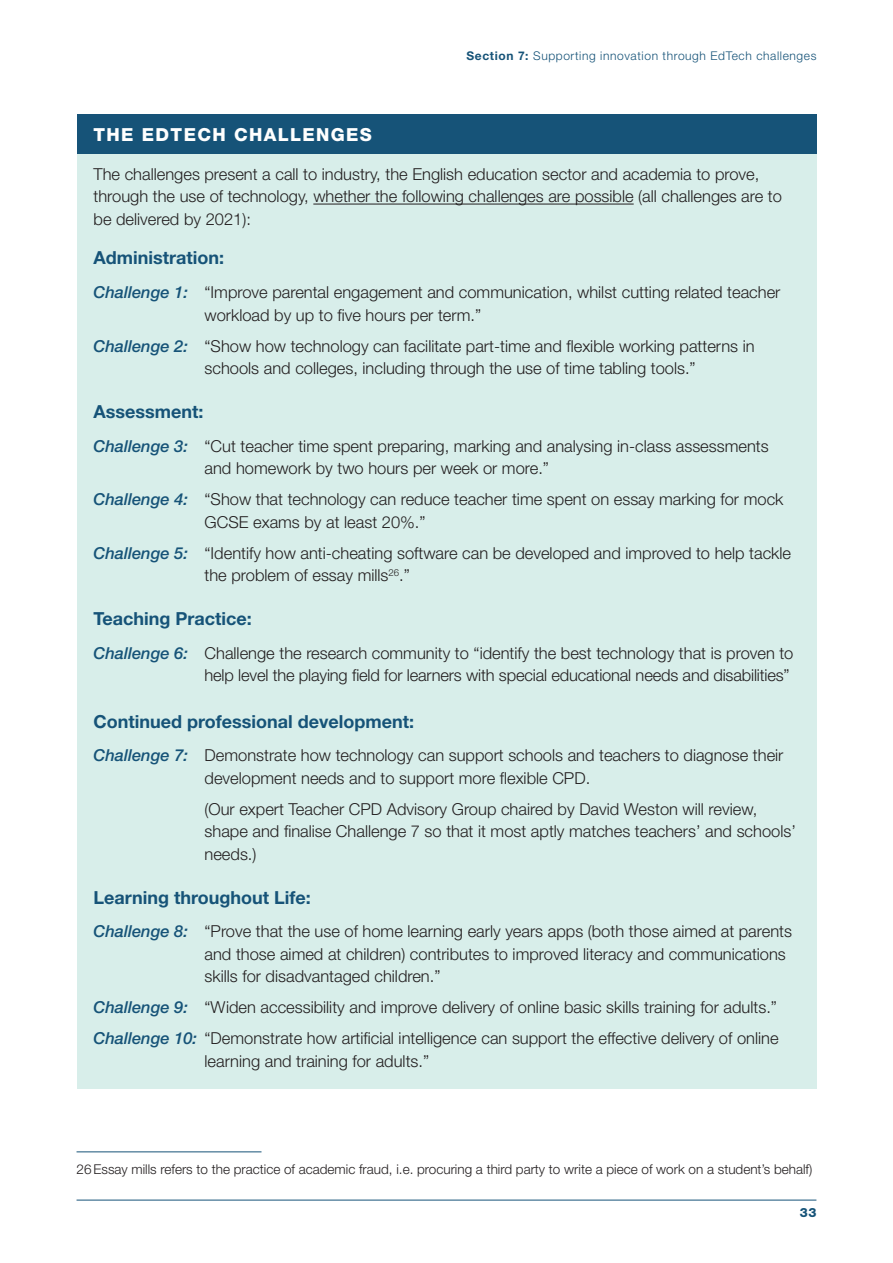
<style>
.page{position:relative;width:893px;height:1263px;background:#fff}
.page>*{position:absolute;margin:0;border:0;box-sizing:border-box;transform-origin:0 0}
.t1{font:700 18px "Helvetica Neue";color:#165378}
.t2{font:800 18px "Helvetica Neue";letter-spacing:.075em;color:#fff}
.t3{font:300 16.5px/22.5px "Helvetica Neue";color:#231f20}
.t4{font:300 13.5px "Helvetica Neue";color:#231f20}
.t5{font:800 12.75px "Helvetica Neue";color:#165378}
.t6{font:300 12px "Helvetica Neue";letter-spacing:.05em;color:#165378}
.s1{font-weight:700}
.s2{font-weight:500;font-style:italic;color:#165378}
</style>
<div class="page">
<div style="left:77px;top:115px;width:739px;height:39px;background:#165378"></div>
<div style="left:77px;top:154px;width:739px;height:934px;background:#d8eeea"></div>
<hr style="left:77px;top:1151px;width:184px;height:1px;background:#165378">
<hr style="left:77px;top:1200px;width:739px;height:1px;background:#165378">
<hr style="left:313px;top:204px;width:321px;height:1px;background:#231f20">
<p class="t6" style="left:467px;top:49px;width:351px"><span class="s1">Section 7:</span> Supporting innovation through EdTech challenges</p>
<p class="t2" style="left:94px;top:124px;width:280px">THE EDTECH CHALLENGES</p>
<p class="t3" style="left:94px;top:162px;width:690px">The challenges present a call to industry, the English education sector and academia to prove, through the use of technology, whether the following challenges are possible (all challenges are to be delivered by 2021):</p>
<h2 class="t1" style="left:94px;top:247px;width:132px">Administration:</h2>
<p class="t3" style="left:205px;top:281px;width:577px;text-indent:-111px"><span class="s2">Challenge 1:</span> “Improve parental engagement and communication, whilst cutting related teacher workload by up to fve hours per term.”</p>
<p class="t3" style="left:205px;top:334px;width:552px;text-indent:-111px"><span class="s2">Challenge 2:</span> “Show how technology can facilitate part-time and fexible working patterns in schools and colleges, including through the use of time tabling tools.”</p>
<h2 class="t1" style="left:94px;top:400px;width:111px">Assessment:</h2>
<p class="t3" style="left:205px;top:434px;width:566px;text-indent:-111px"><span class="s2">Challenge 3:</span> “Cut teacher time spent preparing, marking and analysing in-class assessments and homework by two hours per week or more.”</p>
<p class="t3" style="left:205px;top:488px;width:580px;text-indent:-111px"><span class="s2">Challenge 4:</span> “Show that technology can reduce teacher time spent on essay marking for mock<br>GCSE exams by at least 20%.”</p>
<p class="t3" style="left:205px;top:541px;width:588px;text-indent:-111px"><span class="s2">Challenge 5:</span> “Identify how anti-cheating software can be developed and improved to help tackle the problem of essay mills<sup>26</sup>.”</p>
<h2 class="t1" style="left:94px;top:607px;width:160px">Teaching Practice:</h2>
<p class="t3" style="left:94px;top:641px;width:701px;text-align:right"><span class="s2">Challenge 6:</span> Challenge the research community to “identify the best technology that is proven to help level the playing feld for learners with special educational needs and disabilities”</p>
<h2 class="t1" style="left:94px;top:710px;width:322px">Continued professional development:</h2>
<p class="t3" style="left:205px;top:744px;width:580px;text-indent:-111px"><span class="s2">Challenge 7:</span> Demonstrate how technology can support schools and teachers to diagnose their development needs and to support more fexible CPD.</p>
<p class="t3" style="left:205px;top:797px;width:593px">(Our expert Teacher CPD Advisory Group chaired by David Weston will review, shape and fnalise Challenge 7 so that it most aptly matches teachers’ and schools’ needs.)</p>
<h2 class="t1" style="left:94px;top:886px;width:219px">Learning throughout Life:</h2>
<p class="t3" style="left:205px;top:920px;width:589px;text-indent:-111px"><span class="s2">Challenge 8:</span> “Prove that the use of home learning early years apps (both those aimed at parents and those aimed at children) contributes to improved literacy and communications skills for disadvantaged children.”</p>
<p class="t3" style="left:94px;top:996px;width:685px"><span class="s2">Challenge 9:</span> “Widen accessibility and improve delivery of online basic skills training for adults.”</p>
<p class="t3" style="left:205px;top:1027px;width:575px;text-indent:-111px"><span class="s2">Challenge 10:</span> “Demonstrate how artifcial intelligence can support the effective delivery of online learning and training for adults.”</p>
<p class="t4" style="left:77px;top:1160px;width:737px">26 Essay mills refers to the practice of academic fraud, i.e. procuring a third party to write a piece of work on a student’s behalf)</p>
<p class="t5" style="left:800px;top:1205px;width:18px">33</p>
</div>
